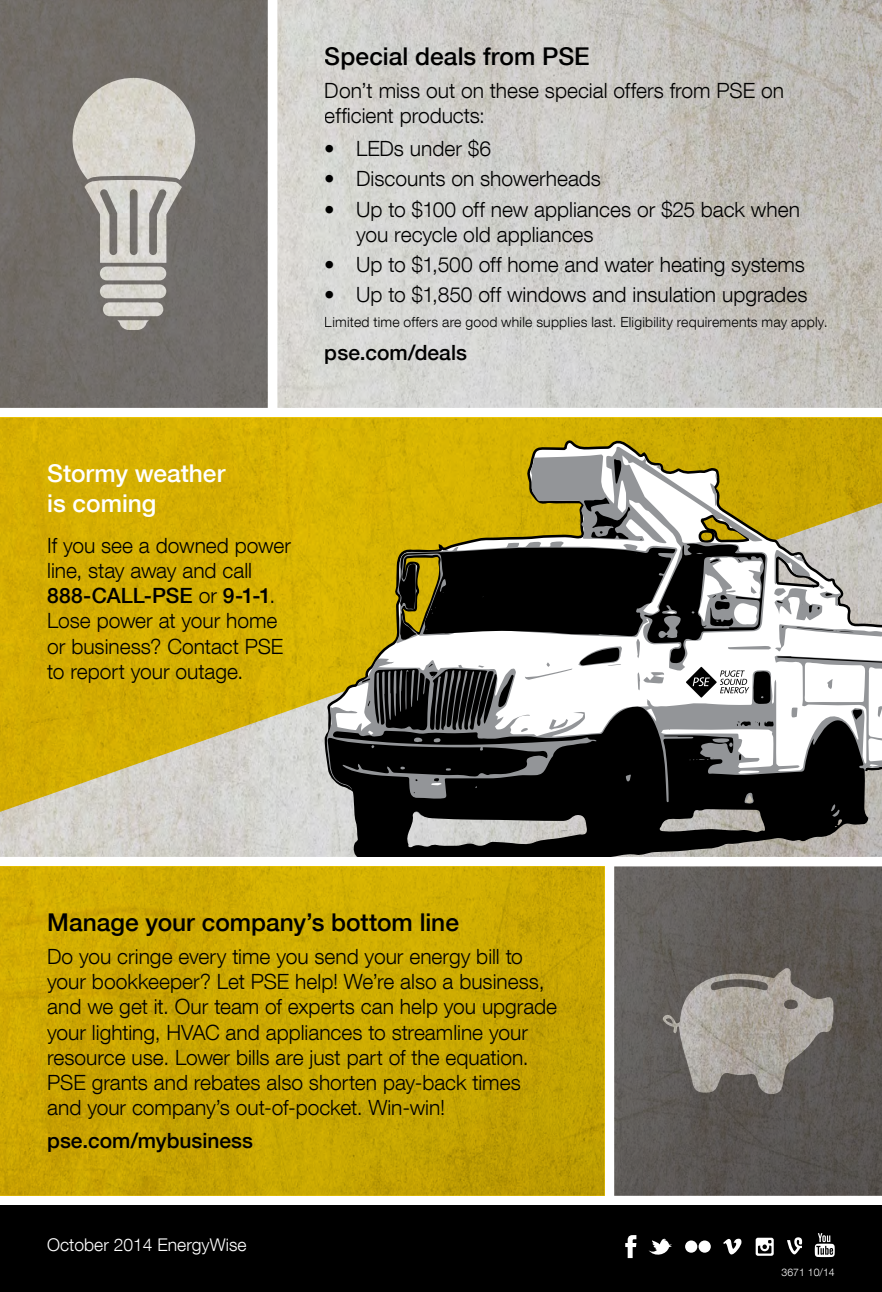
<style>
.page{position:relative;width:882px;height:1292px;background:#fff}
.page>*{position:absolute;margin:0;border:0;box-sizing:border-box;transform-origin:0 0}
.t1{font:500 24.5px "Helvetica Neue LT Com";color:#000}
.t2{font:500 24.5px/29.4px "Helvetica Neue LT Com";color:#fff}
.t3{font:300 21px/25.2px "Helvetica Neue LT Com";color:#000}
.t4{font:500 21px "Helvetica Neue LT Com";color:#000}
.t5{font:300 17.5px "Helvetica Neue LT Com";color:#fff}
.t6{font:300 14px "Helvetica Neue LT Com";letter-spacing:.015em;color:#000}
.t7{font:300 10.5px "Helvetica Neue LT Com";color:#fff}
.s1{font-weight:500}
</style>
<div class="page">
<img style="left:0;top:0;width:882px;height:1195px">
<svg style="left:0;top:417px;width:323px;height:400px;background:#d4b422"></svg>
<svg style="left:323px;top:417px;width:559px;height:415px;background:#d0af06"></svg>
<svg style="left:327px;top:655px;width:555px;height:176px"></svg>
<svg style="left:395px;top:447px;width:373px;height:11px;background:#c8af34"></svg>
<svg style="left:327px;top:705px;width:542px;height:152px;background:#3b3b3b"></svg>
<svg style="left:434px;top:778px;width:5px;height:3px"></svg>
<svg style="left:738px;top:754px;width:3px;height:6px"></svg>
<svg style="left:362px;top:458px;width:520px;height:274px"></svg>
<div style="left:0;top:1205px;width:882px;height:87px;background:#000"></div>
<svg style="left:625px;top:1235px;width:11px;height:23px"></svg>
<svg style="left:815px;top:1233px;width:20px;height:24px"></svg>
<svg style="left:723px;top:1238px;width:19px;height:16px"></svg>
<div style="left:699px;top:1240px;width:12px;height:12px;background:#fff;border-radius:50%"></div>
<div style="left:685px;top:1240px;width:12px;height:12px;background:#fff;border-radius:50%"></div>
<svg style="left:648px;top:1238px;width:24px;height:17px"></svg>
<svg style="left:787px;top:1237px;width:16px;height:17px"></svg>
<svg style="left:756px;top:1237px;width:18px;height:18px"></svg>
<p class="t1" style="left:325px;top:41px;width:267px">Special deals from PSE</p>
<p class="t3" style="left:325px;top:77px;width:461px">Don’t miss out on these special offers from PSE on efficient products:</p>
<p class="t3" style="left:325px;top:136px;width:168px">• LEDs under $6</p>
<p class="t3" style="left:325px;top:166px;width:278px">• Discounts on showerheads</p>
<p class="t3" style="left:356px;top:196px;width:445px;text-indent:-32px">• Up to $100 off new appliances or $25 back when you recycle old appliances</p>
<p class="t3" style="left:325px;top:252px;width:482px">• Up to $1,500 off home and water heating systems</p>
<p class="t3" style="left:325px;top:282px;width:484px">• Up to $1,850 off windows and insulation upgrades</p>
<p class="t6" style="left:325px;top:313px;width:504px">Limited time offers are good while supplies last. Eligibility requirements may apply.</p>
<p class="t4" style="left:325px;top:340px;width:144px">pse.com/deals</p>
<p class="t2" style="left:47px;top:458px;width:180px">Stormy weather is coming</p>
<p class="t3" style="left:47px;top:532px;width:245px">If you see a downed power line, stay away and call<br><span class="s1">888-CALL-PSE</span> or <span class="s1">9-1-1</span>.<br>Lose power at your home or business? Contact PSE to report your outage.</p>
<p class="t1" style="left:47px;top:907px;width:413px">Manage your company’s bottom line</p>
<p class="t3" style="left:47px;top:943px;width:511px">Do you cringe every time you send your energy bill to your bookkeeper? Let PSE help! We’re also a business, and we get it. Our team of experts can help you upgrade your lighting, HVAC and appliances to streamline your resource use. Lower bills are just part of the equation.<br>PSE grants and rebates also shorten pay-back times and your company’s out-of-pocket. Win-win!</p>
<p class="t4" style="left:47px;top:1128px;width:207px">pse.com/mybusiness</p>
<p class="t5" style="left:47px;top:1234px;width:201px">October 2014 EnergyWise</p>
<p class="t5" style="left:47px;top:1235px;width:187px">March 2014 EnergyWise</p>
<p class="t7" style="left:782px;top:1265px;width:55px">3671 10/14</p>
</div>
